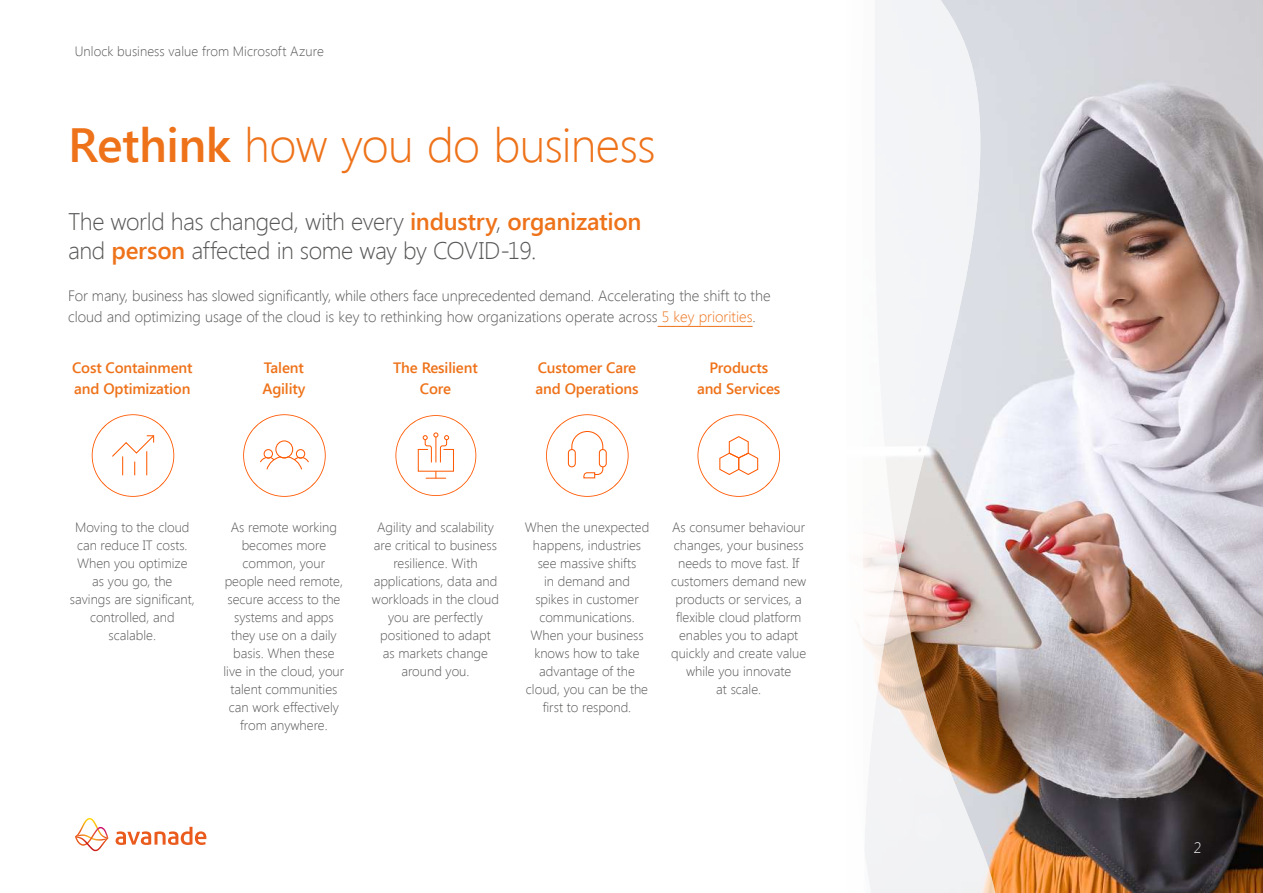
<style>
.page{position:relative;width:1263px;height:893px;background:#fff}
.page>*{position:absolute;margin:0;border:0;box-sizing:border-box;transform-origin:0 0}
.t1{font:300 48px "Segoe UI";letter-spacing:-.015em;color:#ee7219}
.t2{font:300 24px/28.8px "Segoe UI";letter-spacing:-.02em;color:#575756}
.t3{font:300 15px/21px "Segoe UI";color:#575756}
.t4{font:600 15px/21px "Segoe UI";letter-spacing:-.01em;color:#ee7219}
.t5{font:300 15px "Segoe UI";color:#fff}
.t6{font:300 13.5px/18px "Segoe UI";color:#575756;text-align:center}
.s1{font-weight:600}
.s2{font-weight:600;color:#ee7219}
.s3{color:#ee7219}
</style>
<div class="page">
<img style="left:1005px;top:0;width:258px;height:893px">
<svg style="left:998px;top:0;width:7px;height:893px;background:#d0c5c1"></svg>
<svg style="left:980px;top:0;width:18px;height:893px;background:#cfc6c3"></svg>
<svg style="left:931px;top:0;width:49px;height:893px"></svg>
<svg style="left:858px;top:0;width:73px;height:893px;fill:#f3f4f7"></svg>
<hr style="left:658px;top:326px;width:94px;height:1px;background:#ee7219">
<svg style="left:546px;top:414px;width:83px;height:83px"></svg>
<svg style="left:697px;top:414px;width:83px;height:83px"></svg>
<svg style="left:92px;top:414px;width:82px;height:83px"></svg>
<svg style="left:395px;top:415px;width:81px;height:81px"></svg>
<svg style="left:243px;top:414px;width:83px;height:83px"></svg>
<div style="left:264px;top:449px;width:9px;height:9px;border:1px solid #ff5800;border-radius:50%"></div>
<svg style="left:116px;top:827px;width:90px;height:18px"></svg>
<svg style="left:75px;top:818px;width:33px;height:33px"></svg>
<p class="t6" style="left:75px;top:41px;width:251px">Unlock business value from Microsoft Azure</p>
<h1 class="t1" style="left:68px;top:112px;width:589px"><span class="s1">Rethink</span> how you do business</h1>
<h2 class="t2" style="left:68px;top:206px;width:575px">The world has changed, with every <span class="s2">industry</span>, <span class="s2">organization </span>and <span class="s2">person</span> affected in some way by COVID-19.</h2>
<p class="t3" style="left:68px;top:285px;width:704px">For many, business has slowed significantly, while others face unprecedented demand. Accelerating the shift to the cloud and optimizing usage of the cloud is key to rethinking how organizations operate across <span class="s3">5 key priorities</span>.</p>
<p class="t4" style="left:72px;top:357px;width:122px">Cost Containment and Optimization</p>
<p class="t4" style="left:262px;top:357px;width:44px">Talent<br>Agility</p>
<p class="t4" style="left:393px;top:357px;width:86px;text-align:center">The Resilient<br>Core</p>
<p class="t4" style="left:535px;top:357px;width:105px">Customer Care and Operations</p>
<p class="t4" style="left:697px;top:357px;width:85px;text-align:center">Products and Services</p>
<p class="t6" style="left:70px;top:517px;width:126px">Moving to the cloud can reduce IT costs.<br>When you optimize as you go, the<br>savings are significant, controlled, and scalable.</p>
<p class="t6" style="left:223px;top:517px;width:122px">As remote working becomes more common, your people need remote, secure access to the systems and apps they use on a daily basis. When these live in the cloud, your talent communities can work effectively from anywhere.</p>
<p class="t6" style="left:372px;top:517px;width:129px">Agility and scalability are critical to business resilience. With applications, data and workloads in the cloud you are perfectly positioned to adapt<br>as markets change around you.</p>
<p class="t6" style="left:525px;top:517px;width:126px">When the unexpected happens, industries see massive shifts<br>in demand and<br>spikes in customer communications.<br>When your business knows how to take advantage of the cloud, you can be the first to respond.</p>
<p class="t6" style="left:671px;top:517px;width:137px">As consumer behaviour changes, your business needs to move fast. If customers demand new products or services, a flexible cloud platform enables you to adapt quickly and create value while you innovate<br>at scale.</p>
<p class="t5" style="left:1194px;top:837px;width:9px">2</p>
</div>
